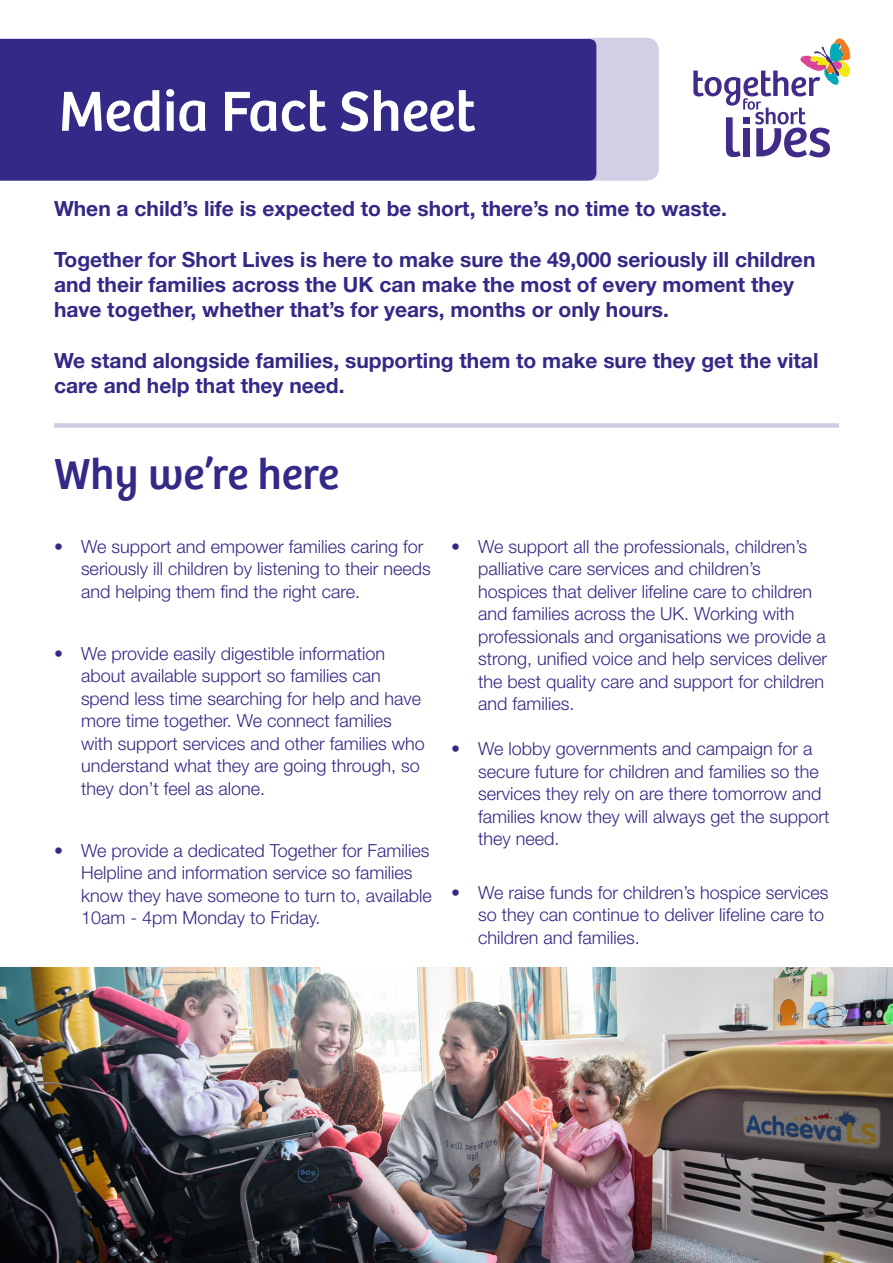
<style>
.page{position:relative;width:893px;height:1263px;background:#fff}
.page>*{position:absolute;margin:0;border:0;box-sizing:border-box;transform-origin:0 0}
.t1{font:58.5px "Bree";color:#fff}
.t2{font:45px "Bree";color:#332986}
.Green{font:700 21px/25.2px "Helvetica Neue LT Std";color:#332986}
.t3{font:300 18px/22.5px "Helvetica Neue LT Std";color:#332986}
</style>
<div class="page">
<svg style="left:693px;top:38px;width:157px;height:119px"></svg>
<div style="left:582px;top:38px;width:77px;height:143px;background:#d1cee5;border-radius:12px"></div>
<div style="left:0;top:39px;width:596px;height:142px;background:#332986"></div>
<div style="left:54px;top:423px;width:785px;height:5px;background:#cfcce4"></div>
<img style="left:0;top:967px;width:893px;height:296px">
<p class="t1" style="left:58px;top:77px;width:419px">Media Fact Sheet</p>
<p class="Green" style="left:54px;top:196px;width:675px">When a child’s life is expected to be short, there’s no time to waste.</p>
<p class="Green" style="left:54px;top:246px;width:763px">Together for Short Lives is here to make sure the 49,000 seriously ill children and their families across the UK can make the most of every moment they have together, whether that’s for years, months or only hours.</p>
<p class="Green" style="left:54px;top:347px;width:766px">We stand alongside families, supporting them to make sure they get the vital care and help that they need.</p>
<p class="t2" style="left:54px;top:448px;width:286px">Why we’re here</p>
<p class="t3" style="left:81px;top:535px;width:351px;text-indent:-27px">• We support and empower families caring for seriously ill children by listening to their needs and helping them find the right care.</p>
<p class="t3" style="left:81px;top:642px;width:345px;text-indent:-27px">• We provide easily digestible information about available support so families can spend less time searching for help and have more time together. We connect families with support services and other families who understand what they are going through, so they don’t feel as alone.</p>
<p class="t3" style="left:81px;top:839px;width:352px;text-indent:-27px">• We provide a dedicated Together for Families Helpline and information service so families know they have someone to turn to, available 10am - 4pm Monday to Friday.</p>
<p class="t3" style="left:478px;top:535px;width:351px;text-indent:-27px">• We support all the professionals, children’s palliative care services and children’s hospices that deliver lifeline care to children and families across the UK. Working with professionals and organisations we provide a strong, unified voice and help services deliver the best quality care and support for children and families.</p>
<p class="t3" style="left:478px;top:737px;width:353px;text-indent:-27px">• We lobby governments and campaign for a secure future for children and families so the services they rely on are there tomorrow and families know they will always get the support they need.</p>
<p class="t3" style="left:478px;top:881px;width:352px;text-indent:-27px">• We raise funds for children’s hospice services so they can continue to deliver lifeline care to children and families.</p>
</div>
